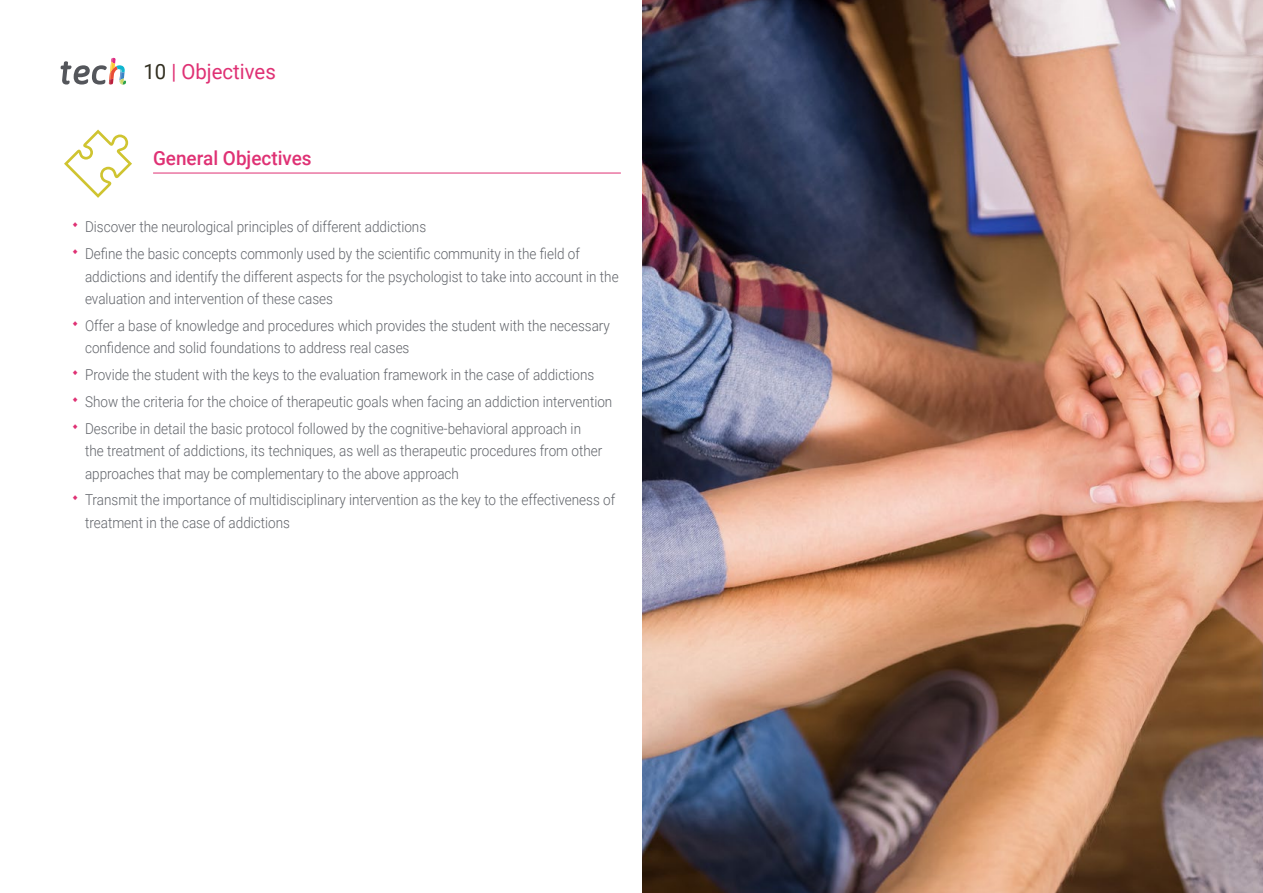
<style>
.page{position:relative;width:1263px;height:893px;background:#fff}
.page>*{position:absolute;margin:0;border:0;box-sizing:border-box;transform-origin:0 0}
.t1{font:21px "Roboto";color:#df3174}
.t2{font:500 19.5px "Roboto";color:#df3174}
.t3{font:300 15px/22.5px "Roboto";color:#61646a;scale:.9 1}
.s1{color:#312e20}
</style>
<div class="page">
<img style="left:642px;top:0;width:621px;height:893px">
<hr style="left:153px;top:173px;width:468px;height:1px;background:#df3174">
<svg style="left:64px;top:130px;width:68px;height:68px"></svg>
<svg style="left:61px;top:58px;width:65px;height:27px"></svg>
<h1 class="t1" style="left:144px;top:57px;width:134px"><span class="s1">10</span> | Objectives</h1>
<h2 class="t2" style="left:153px;top:144px;width:160px">General Objectives</h2>
<p class="t3" style="left:85px;top:213px;width:551px;line-height:26.7px">Discover the neurological principles of different addictions<br>Define the basic concepts commonly used by the scientific community in the field of</p>
<p class="t3" style="left:85px;top:264px;width:594px">addictions and identify the different aspects for the psychologist to take into account in the evaluation and intervention of these cases</p>
<p class="t3" style="left:85px;top:314px;width:585px">Offer a base of knowledge and procedures which provides the student with the necessary confidence and solid foundations to address real cases</p>
<p class="t3" style="left:85px;top:361px;width:587px;line-height:26.7px">Provide the student with the keys to the evaluation framework in the case of addictions<br>Show the criteria for the choice of therapeutic goals when facing an addiction intervention<br>Describe in detail the basic protocol followed by the cognitive-behavioral approach in</p>
<p class="t3" style="left:85px;top:439px;width:576px">the treatment of addictions, its techniques, as well as therapeutic procedures from other approaches that may be complementary to the above approach</p>
<p class="t3" style="left:85px;top:488px;width:590px">Transmit the importance of multidisciplinary intervention as the key to the effectiveness of treatment in the case of addictions</p>
</div>
